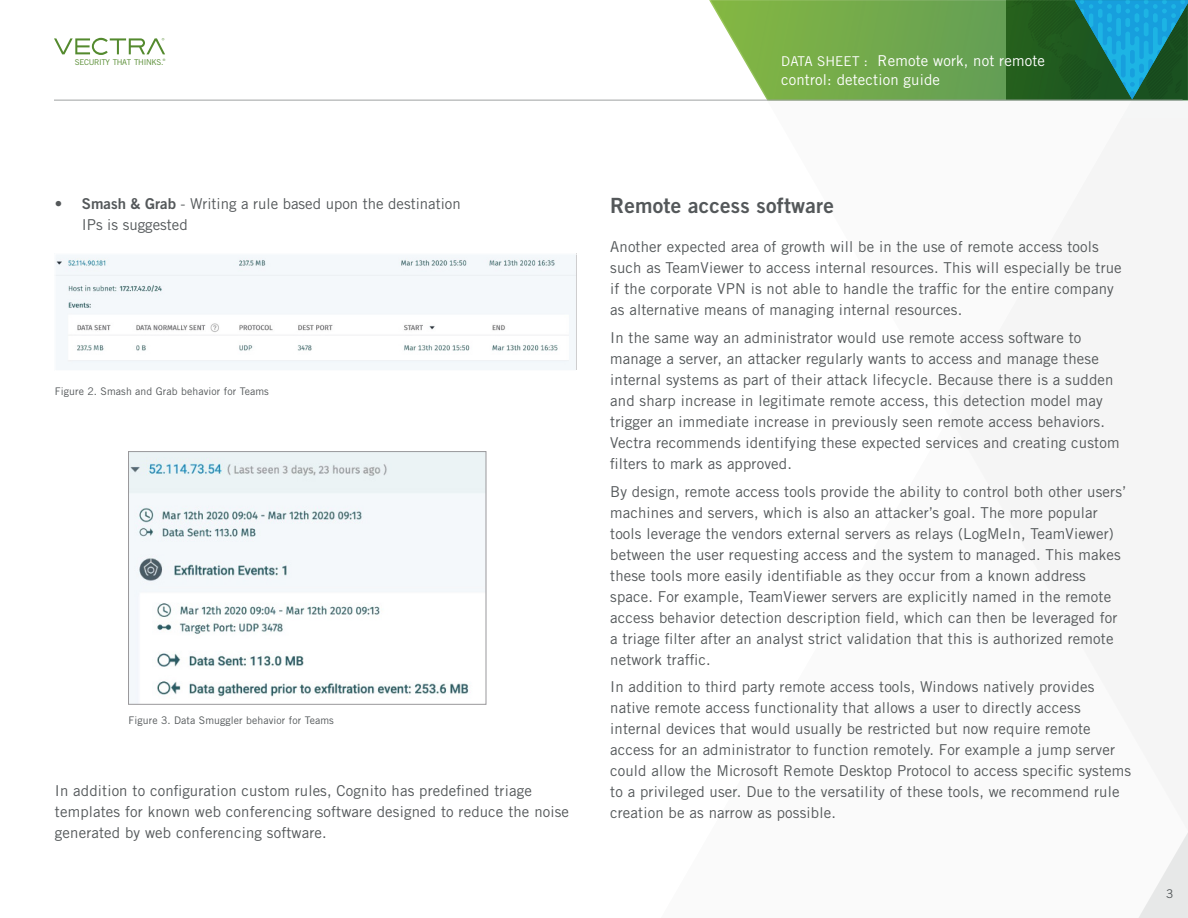
<style>
.page{position:relative;width:1188px;height:918px;background:#fff}
.page>*{position:absolute;margin:0;border:0;box-sizing:border-box;transform-origin:0 0}
.subhead{font:21px "Trade Gothic LT Std Bd 2";letter-spacing:.01em;color:#54585a}
.bodycopy{font:15px/21px "Trade Gothic LT Std";letter-spacing:.01em;color:#54585a}
.Body_bullets{font:15px/21px "Trade Gothic LT Std";color:#54585a}
.t1{font:15px/19.5px "Trade Gothic LT Std";letter-spacing:.01em;color:#fff}
.t2{font:12px "Trade Gothic LT Std";color:#54585a}
.captions{font:10.5px "Trade Gothic LT Std";letter-spacing:.01em;color:#54585a}
.t3{font:7.95px "Trade Gothic LT Std";letter-spacing:-.04em;color:#548a2e}
.t4{font:3.3px "Trade Gothic LT Std";color:#548a2e}
.s1{font-size:13.5px}
.s2{font-family:"Trade Gothic LT Std Bd 2"}
</style>
<div class="page">
<svg style="left:711px;top:0;width:295px;height:100px;background:#7fb15d"></svg>
<svg style="left:1006px;top:0;width:182px;height:100px;background:#1d705b"></svg>
<svg style="left:1138px;top:833px;width:50px;height:85px"></svg>
<svg style="left:54px;top:38px;width:111px;height:17px"></svg>
<hr style="left:54px;top:100px;width:1129px;height:1px;background:#9ea2a2">
<img style="left:57px;top:256px;width:518px;height:113px">
<div style="left:55px;top:254px;width:522px;height:117px;border:1px solid #fff"></div>
<img style="left:130px;top:453px;width:354px;height:250px">
<div style="left:128px;top:451px;width:358px;height:254px;border:1px solid #99989b"></div>
<p class="t3" style="left:75px;top:57px;width:90px">SECURITY THAT THINKS.</p>
<p class="t4" style="left:163px;top:58px;width:4px">®</p>
<p class="t1" style="left:781px;top:50px;width:265px"><span class="s1">DATA SHEET :</span> Remote work, not remote control: detection guide</p>
<p class="Body_bullets" style="left:82px;top:193px;width:380px;text-indent:-27px">• <span class="s2">Smash &amp; Grab</span> - Writing a rule based upon the destination<br>IPs is suggested</p>
<p class="captions" style="left:55px;top:385px;width:215px">Figure 2. Smash and Grab behavior for Teams</p>
<p class="captions" style="left:129px;top:714px;width:207px">Figure 3. Data Smuggler behavior for Teams</p>
<p class="bodycopy" style="left:55px;top:780px;width:516px">In addition to configuration custom rules, Cognito has predefined triage templates for known web conferencing software designed to reduce the noise generated by web conferencing software.</p>
<p class="subhead" style="left:610px;top:193px;width:225px">Remote access software</p>
<p class="bodycopy" style="left:610px;top:236px;width:513px">Another expected area of growth will be in the use of remote access tools such as TeamViewer to access internal resources. This will especially be true if the corporate VPN is not able to handle the traffic for the entire company as alternative means of managing internal resources.</p>
<p class="bodycopy" style="left:610px;top:327px;width:511px">In the same way an administrator would use remote access software to manage a server, an attacker regularly wants to access and manage these internal systems as part of their attack lifecycle. Because there is a sudden and sharp increase in legitimate remote access, this detection model may trigger an immediate increase in previously seen remote access behaviors.<br>Vectra recommends identifying these expected services and creating custom filters to mark as approved.</p>
<p class="bodycopy" style="left:610px;top:481px;width:518px">By design, remote access tools provide the ability to control both other users’ machines and servers, which is also an attacker’s goal. The more popular tools leverage the vendors external servers as relays (LogMeIn, TeamViewer) between the user requesting access and the system to managed. This makes these tools more easily identifiable as they occur from a known address space. For example, TeamViewer servers are explicitly named in the remote access behavior detection description field, which can then be leveraged for a triage filter after an analyst strict validation that this is authorized remote network traffic.</p>
<p class="bodycopy" style="left:610px;top:676px;width:522px">In addition to third party remote access tools, Windows natively provides native remote access functionality that allows a user to directly access internal devices that would usually be restricted but now require remote access for an administrator to function remotely. For example a jump server could allow the Microsoft Remote Desktop Protocol to access specific systems to a privileged user. Due to the versatility of these tools, we recommend rule creation be as narrow as possible.</p>
<p class="t2" style="left:1166px;top:886px;width:9px">3</p>
</div>
